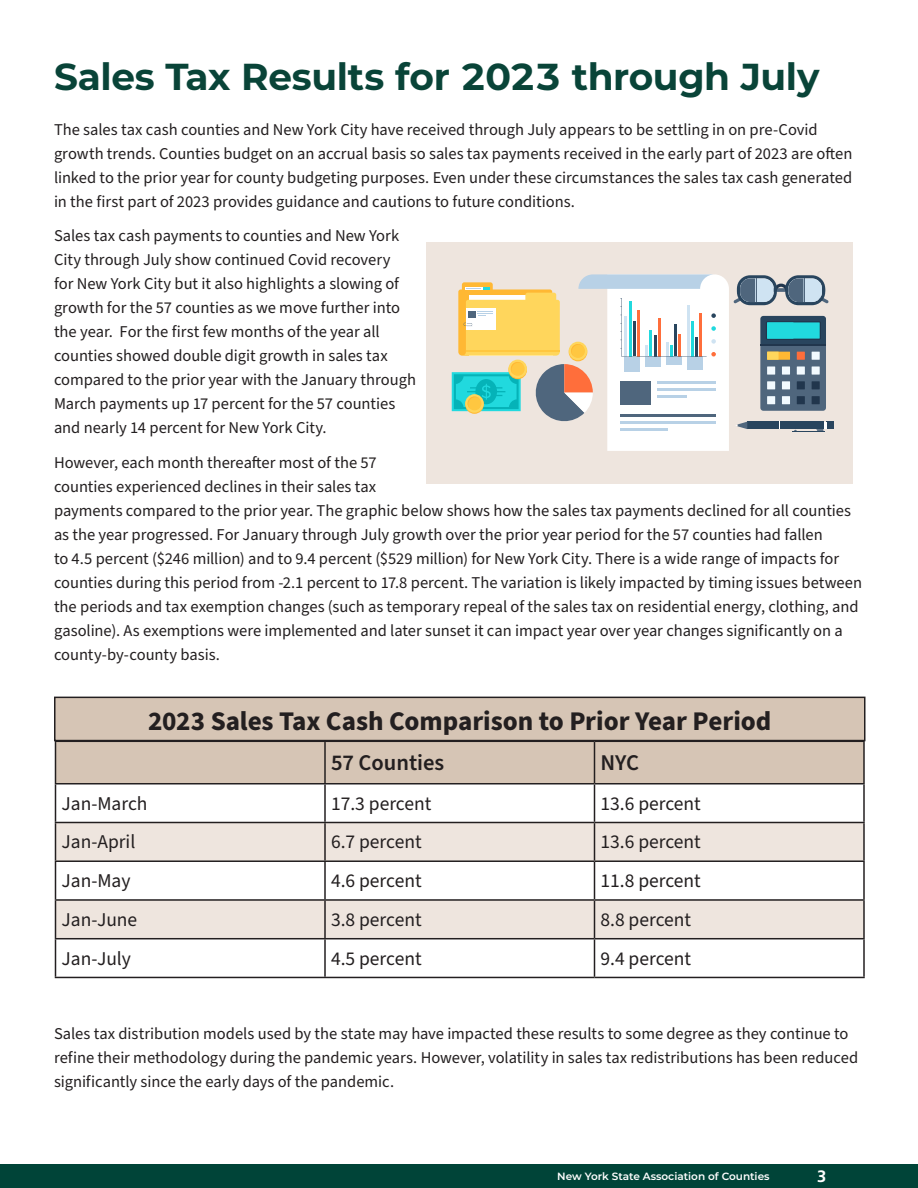
<style>
.page{position:relative;width:918px;height:1188px;background:#fff}
.page>*{position:absolute;margin:0;border:0;box-sizing:border-box;transform-origin:0 0}
.Big_Head{font:700 37.5px "Montserrat";letter-spacing:-.01em;color:#094438}
.Body_Copy{font:700 27px "Source Sans Pro";letter-spacing:-.005em;color:#231f20}
.t1{font:600 22.5px "Source Sans Pro";color:#231f20}
.t2{font:19.5px "Source Sans Pro";color:#231f20}
.Body_Copy-2{font:16.5px/24px "Source Sans Pro";color:#231f20}
.t3{font:700 16.5px "Frutiger";color:#fff}
.t4{font:600 10.5px "Montserrat";color:#fff}
</style>
<div class="page">
<div style="left:0;top:1164px;width:918px;height:24px;background:#004438"></div>
<div style="left:427px;top:242px;width:426px;height:242px;background:#eee5de"></div>
<div style="left:56px;top:742px;width:807px;height:41px;background:#d6c5b5"></div>
<div style="left:56px;top:823px;width:807px;height:37px;background:#eee5de"></div>
<div style="left:56px;top:901px;width:807px;height:37px;background:#eee5de"></div>
<hr style="left:55px;top:741px;width:270px;height:1px;background:#231f20">
<hr style="left:55px;top:742px;width:1px;height:41px;background:#231f20">
<hr style="left:325px;top:741px;width:270px;height:1px;background:#231f20">
<hr style="left:324px;top:742px;width:2px;height:41px;background:#231f20">
<hr style="left:594px;top:741px;width:271px;height:1px;background:#231f20">
<hr style="left:594px;top:742px;width:1px;height:41px;background:#231f20">
<hr style="left:863px;top:742px;width:2px;height:41px;background:#231f20">
<hr style="left:55px;top:783px;width:270px;height:1px;background:#231f20">
<hr style="left:55px;top:784px;width:1px;height:38px;background:#231f20">
<hr style="left:325px;top:783px;width:270px;height:1px;background:#231f20">
<hr style="left:324px;top:784px;width:2px;height:38px;background:#231f20">
<hr style="left:594px;top:783px;width:271px;height:1px;background:#231f20">
<hr style="left:594px;top:784px;width:1px;height:38px;background:#231f20">
<hr style="left:863px;top:784px;width:2px;height:38px;background:#231f20">
<hr style="left:55px;top:822px;width:270px;height:1px;background:#231f20">
<hr style="left:55px;top:823px;width:1px;height:37px;background:#231f20">
<hr style="left:325px;top:822px;width:270px;height:1px;background:#231f20">
<hr style="left:324px;top:823px;width:2px;height:37px;background:#231f20">
<hr style="left:594px;top:822px;width:271px;height:1px;background:#231f20">
<hr style="left:594px;top:823px;width:1px;height:37px;background:#231f20">
<hr style="left:863px;top:823px;width:2px;height:37px;background:#231f20">
<hr style="left:55px;top:860px;width:270px;height:2px;background:#231f20">
<hr style="left:55px;top:862px;width:1px;height:37px;background:#231f20">
<hr style="left:325px;top:860px;width:270px;height:2px;background:#231f20">
<hr style="left:324px;top:862px;width:2px;height:37px;background:#231f20">
<hr style="left:594px;top:860px;width:271px;height:2px;background:#231f20">
<hr style="left:594px;top:862px;width:1px;height:37px;background:#231f20">
<hr style="left:863px;top:862px;width:2px;height:37px;background:#231f20">
<hr style="left:55px;top:899px;width:270px;height:2px;background:#231f20">
<hr style="left:55px;top:901px;width:1px;height:37px;background:#231f20">
<hr style="left:325px;top:899px;width:270px;height:2px;background:#231f20">
<hr style="left:324px;top:901px;width:2px;height:37px;background:#231f20">
<hr style="left:594px;top:899px;width:271px;height:2px;background:#231f20">
<hr style="left:594px;top:901px;width:1px;height:37px;background:#231f20">
<hr style="left:863px;top:901px;width:2px;height:37px;background:#231f20">
<hr style="left:55px;top:938px;width:270px;height:1px;background:#231f20">
<hr style="left:55px;top:939px;width:1px;height:38px;background:#231f20">
<hr style="left:325px;top:938px;width:270px;height:1px;background:#231f20">
<hr style="left:324px;top:939px;width:2px;height:38px;background:#231f20">
<hr style="left:594px;top:938px;width:271px;height:1px;background:#231f20">
<hr style="left:594px;top:939px;width:1px;height:38px;background:#231f20">
<hr style="left:863px;top:939px;width:2px;height:38px;background:#231f20">
<hr style="left:55px;top:977px;width:270px;height:1px;background:#231f20">
<hr style="left:325px;top:977px;width:270px;height:1px;background:#231f20">
<hr style="left:594px;top:977px;width:271px;height:1px;background:#231f20">
<div style="left:55px;top:697px;width:810px;height:44px;background:#d6c5b5"></div>
<div style="left:54px;top:697px;width:812px;height:44px;border:2px solid #231f20"></div>
<div style="left:452px;top:372px;width:69px;height:39px;background:#1cd2d7"></div>
<div style="left:827px;top:422px;width:7px;height:7px;background:#29455e"></div>
<svg style="left:454px;top:274px;width:375px;height:177px"></svg>
<p class="Big_Head" style="left:54px;top:50px;width:767px">Sales Tax Results for 2023 through July</p>
<p class="Body_Copy-2" style="left:54px;top:118px;width:800px">The sales tax cash counties and New York City have received through July appears to be settling in on pre-Covid growth trends. Counties budget on an accrual basis so sales tax payments received in the early part of 2023 are often linked to the prior year for county budgeting purposes. Even under these circumstances the sales tax cash generated in the first part of 2023 provides guidance and cautions to future conditions.</p>
<p class="Body_Copy-2" style="left:54px;top:224px;width:363px">Sales tax cash payments to counties and New York City through July show continued Covid recovery<br>for New York City but it also highlights a slowing of growth for the 57 counties as we move further into the year. For the first few months of the year all counties showed double digit growth in sales tax compared to the prior year with the January through March payments up 17 percent for the 57 counties and nearly 14 percent for New York City.</p>
<p class="Body_Copy-2" style="left:54px;top:451px;width:810px">However, each month thereafter most of the 57<br>counties experienced declines in their sales tax<br>payments compared to the prior year. The graphic below shows how the sales tax payments declined for all counties as the year progressed. For January through July growth over the prior year period for the 57 counties had fallen<br>to 4.5 percent ($246 million) and to 9.4 percent ($529 million) for New York City. There is a wide range of impacts for counties during this period from -2.1 percent to 17.8 percent. The variation is likely impacted by timing issues between the periods and tax exemption changes (such as temporary repeal of the sales tax on residential energy, clothing, and gasoline). As exemptions were implemented and later sunset it can impact year over year changes significantly on a county-by-county basis.</p>
<p class="Body_Copy" style="left:148px;top:702px;width:625px">2023 Sales Tax Cash Comparison to Prior Year Period</p>
<p class="t1" style="left:331px;top:748px;width:115px">57 Counties</p>
<p class="t1" style="left:600px;top:748px;width:40px">NYC</p>
<p class="t2" style="left:62px;top:790px;width:88px">Jan-March</p>
<p class="t2" style="left:331px;top:790px;width:102px">17.3 percent</p>
<p class="t2" style="left:600px;top:790px;width:102px">13.6 percent</p>
<p class="t2" style="left:62px;top:829px;width:75px">Jan-April</p>
<p class="t2" style="left:331px;top:829px;width:92px">6.7 percent</p>
<p class="t2" style="left:600px;top:829px;width:102px">13.6 percent</p>
<p class="t2" style="left:62px;top:868px;width:71px">Jan-May</p>
<p class="t2" style="left:331px;top:868px;width:92px">4.6 percent</p>
<p class="t2" style="left:600px;top:868px;width:102px">11.8 percent</p>
<p class="t2" style="left:62px;top:906px;width:77px">Jan-June</p>
<p class="t2" style="left:331px;top:906px;width:92px">3.8 percent</p>
<p class="t2" style="left:600px;top:906px;width:92px">8.8 percent</p>
<p class="t2" style="left:62px;top:945px;width:71px">Jan-July</p>
<p class="t2" style="left:331px;top:945px;width:92px">4.5 percent</p>
<p class="t2" style="left:600px;top:945px;width:92px">9.4 percent</p>
<p class="Body_Copy-2" style="left:54px;top:1022px;width:806px">Sales tax distribution models used by the state may have impacted these results to some degree as they continue to refine their methodology during the pandemic years. However, volatility in sales tax redistributions has been reduced significantly since the early days of the pandemic.</p>
<p class="t4" style="left:557px;top:1169px;width:214px">New York State Association of Counties</p>
<p class="t3" style="left:817px;top:1167px;width:11px">3</p>
</div>
